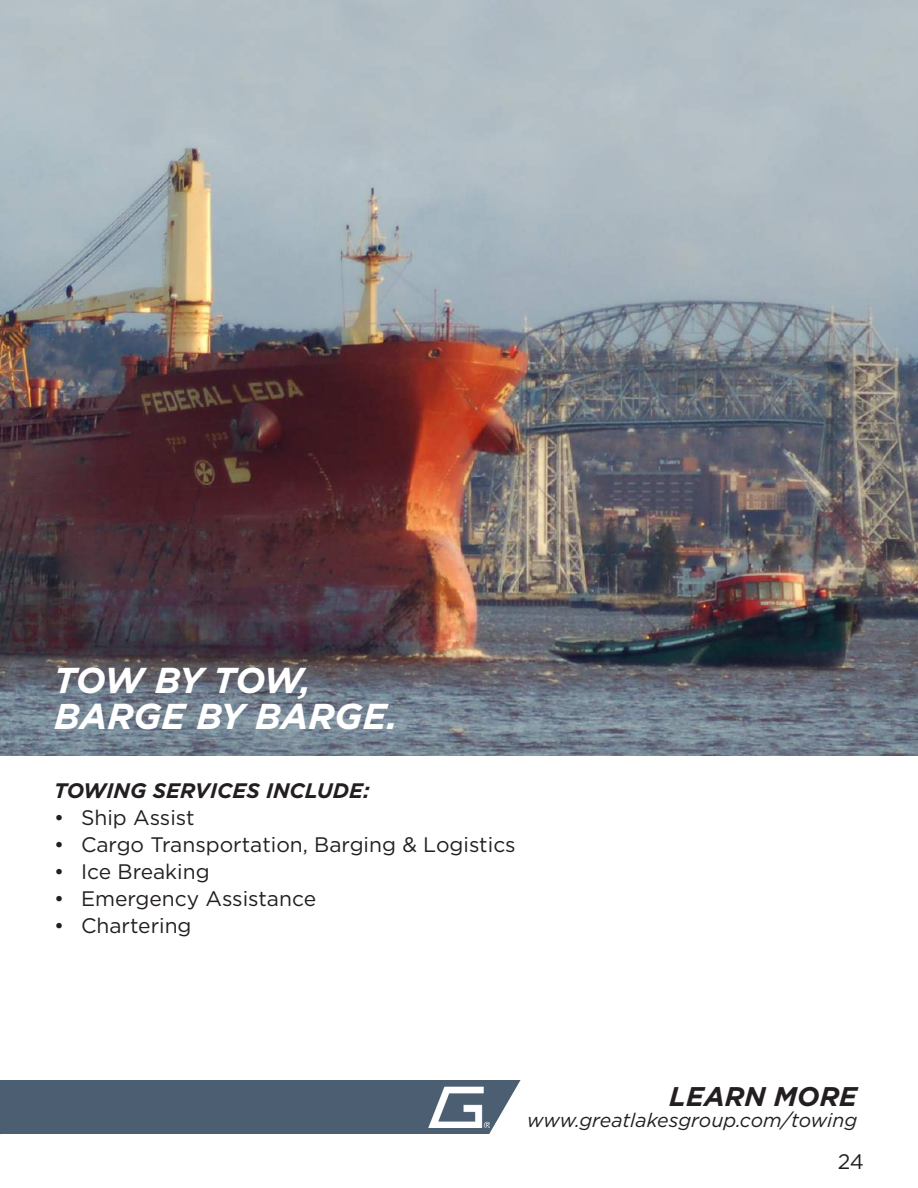
<style>
.page{position:relative;width:918px;height:1188px;background:#fff}
.page>*{position:absolute;margin:0;border:0;box-sizing:border-box;transform-origin:0 0}
.t1{font:italic 700 36px/36px "Gotham HTF";color:#fff}
.t2{font:italic 700 27px "Gotham HTF";color:#231f20}
.t3{font:21px "Gotham HTF";color:#231f20}
.t4{font:italic 700 21px "Gotham HTF";color:#231f20}
.t5{font:italic 19.5px "Gotham HTF";color:#231f20}
</style>
<div class="page">
<img style="left:0;top:0;width:918px;height:756px">
<div style="left:0;top:1080px;width:521px;height:54px;background:#4b5e72"></div>
<img style="left:428px;top:1087px;width:62px;height:41px">
<h1 class="t1" style="left:54px;top:662px;width:346px">TOW BY TOW,<br>BARGE BY BARGE.</h1>
<p class="t4" style="left:54px;top:779px;width:317px">TOWING SERVICES INCLUDE:</p>
<p class="t3" style="left:54px;top:806px;width:142px">• Ship Assist</p>
<p class="t3" style="left:54px;top:833px;width:463px">• Cargo Transportation, Barging &amp; Logistics</p>
<p class="t3" style="left:54px;top:860px;width:157px">• Ice Breaking</p>
<p class="t3" style="left:54px;top:887px;width:264px">• Emergency Assistance</p>
<p class="t3" style="left:54px;top:914px;width:139px">• Chartering</p>
<p class="t2" style="left:669px;top:1081px;width:189px">LEARN MORE</p>
<p class="t5" style="left:527px;top:1110px;width:332px">www.greatlakesgroup.com/towing</p>
<p class="t3" style="left:838px;top:1150px;width:28px">24</p>
</div>
